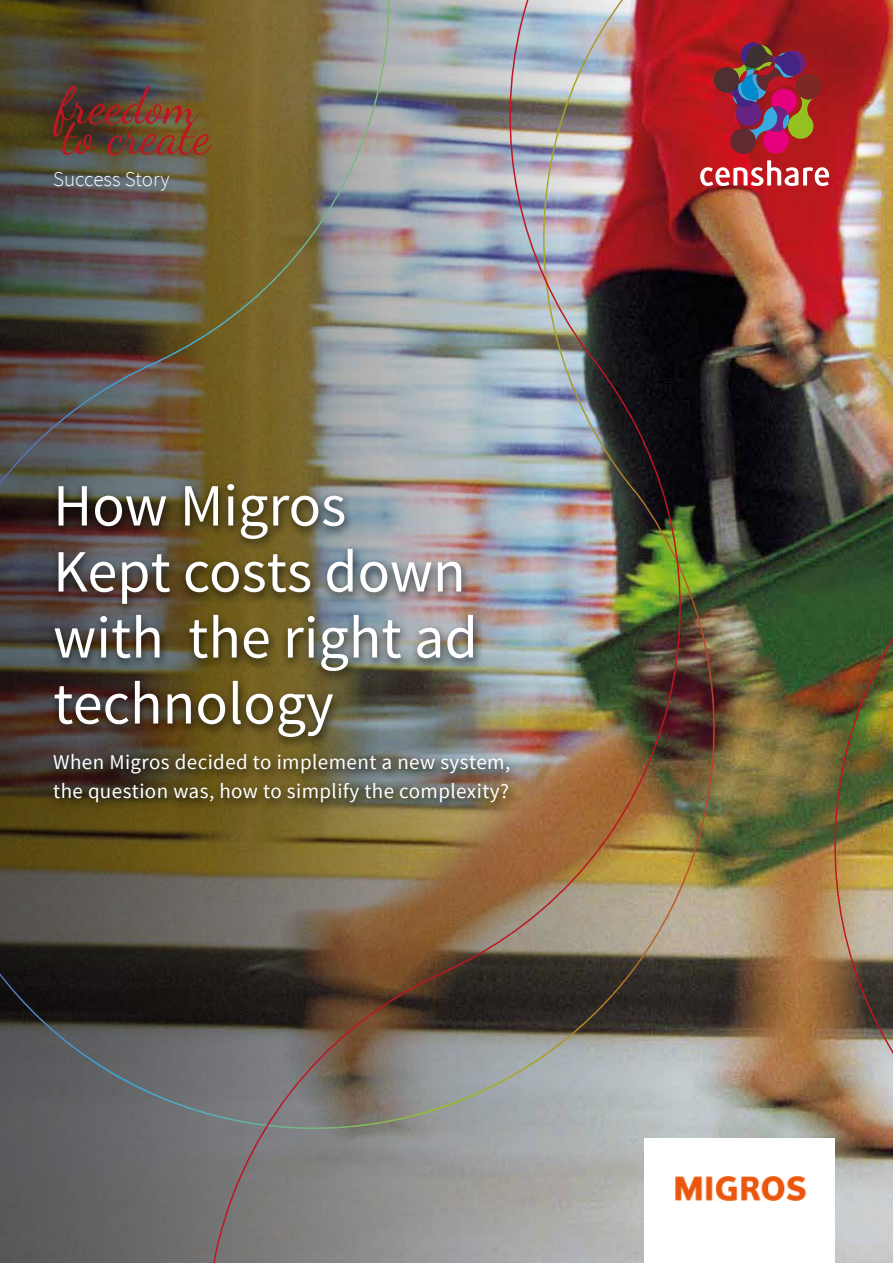
<style>
.page{position:relative;width:893px;height:1263px;background:#fff}
.page>*{position:absolute;margin:0;border:0;box-sizing:border-box;transform-origin:0 0}
.t1{font:60px/66px "Source Sans Pro";color:#fff}
.t2{font:21px/28.5px "Source Sans Pro";letter-spacing:.02em;color:#fff}
.t3{font:300 21px "Source Sans Pro";color:#fff}
</style>
<div class="page">
<div style="left:0;top:0;width:673px;height:1263px;background:#616262"></div>
<img style="left:0;top:1px;width:164px;height:1135px">
<img style="left:164px;top:1px;width:729px;height:1262px">
<div style="left:644px;top:1138px;width:191px;height:125px;background:#fff"></div>
<div style="left:46px;top:479px;width:473px;height:335px;background:#000;opacity:.75"></div>
<svg style="left:700px;top:160px;width:129px;height:26px"></svg>
<svg style="left:706px;top:43px;width:115px;height:111px;background:#8e3041"></svg>
<img style="left:675px;top:1176px;width:130px;height:24px">
<img style="left:53px;top:86px;width:159px;height:69px">
<p class="t3" style="left:53px;top:166px;width:118px">Success Story</p>
<h1 class="t1" style="left:53px;top:474px;width:426px">How Migros<br>Kept costs down with the right ad technology</h1>
<p class="t2" style="left:53px;top:748px;width:459px">When Migros decided to implement a new system, the question was, how to simplify the complexity?</p>
</div>
